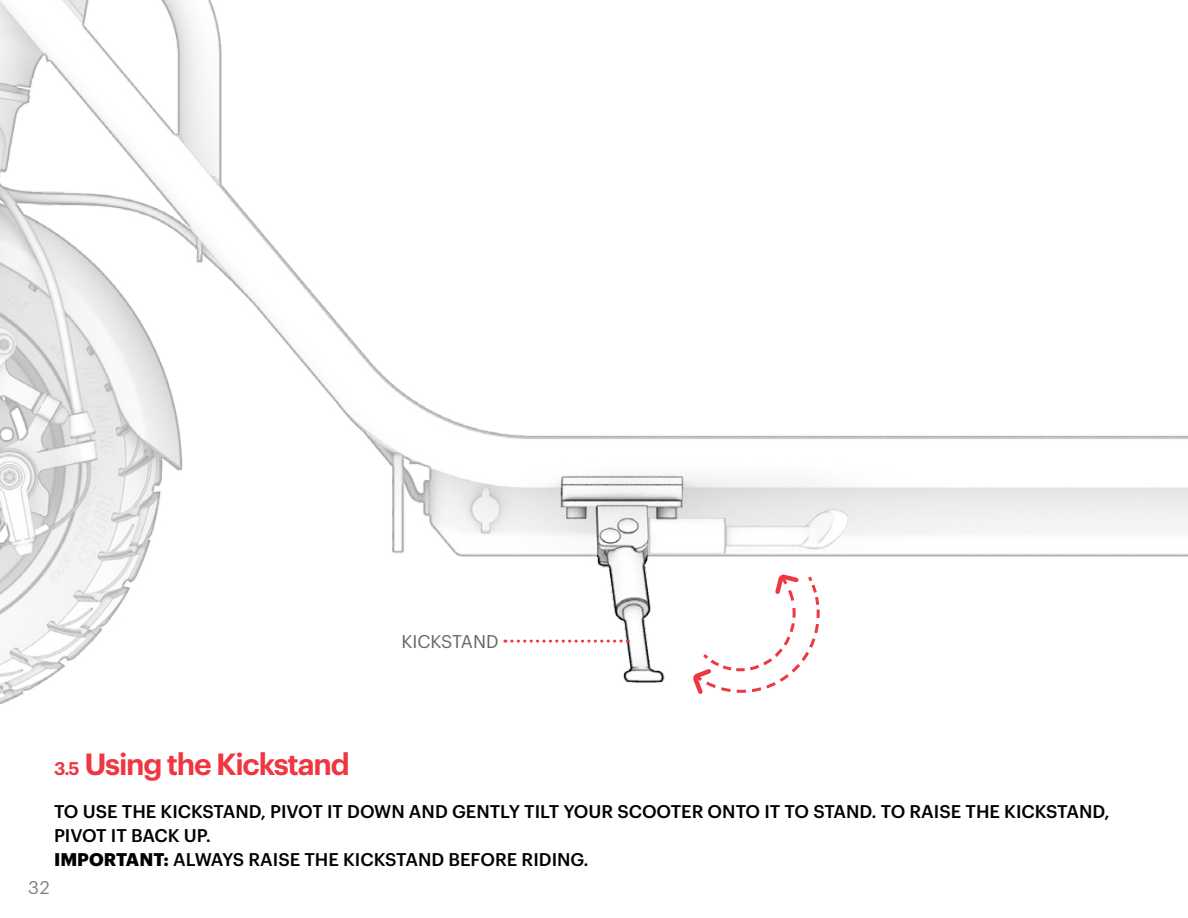
<style>
.page{position:relative;width:1188px;height:918px;background:#fff}
.page>*{position:absolute;margin:0;border:0;box-sizing:border-box;transform-origin:0 0}
.t1{font:600 30px "Graphik";letter-spacing:-.04em;color:#ef3742}
.t2{font:500 18px/24px "Graphik";color:#000}
.t3{font:18px "Graphik";color:#636466}
.t4{font:18px "Graphik";color:#000}
.s1{font-size:18px}
.s2{font-weight:700}
</style>
<div class="page">
<img style="left:0;top:0;width:1188px;height:705px">
<svg style="left:690px;top:571px;width:131px;height:127px"></svg>
<svg style="left:505px;top:640px;width:116px;height:3px"></svg>
<p class="t3" style="left:401px;top:628px;width:99px">KICKSTAND</p>
<p class="t1" style="left:54px;top:741px;width:297px"><span class="s1">3.5</span> Using the Kickstand</p>
<p class="t2" style="left:54px;top:798px;width:1057px">TO USE THE KICKSTAND, PIVOT IT DOWN AND GENTLY TILT YOUR SCOOTER ONTO IT TO STAND. TO RAISE THE KICKSTAND,<br>PIVOT IT BACK UP.</p>
<p class="t2" style="left:54px;top:846px;width:536px"><span class="s2">IMPORTANT:</span> ALWAYS RAISE THE KICKSTAND BEFORE RIDING.</p>
<p class="t4" style="left:28px;top:874px;width:23px">32</p>
</div>
